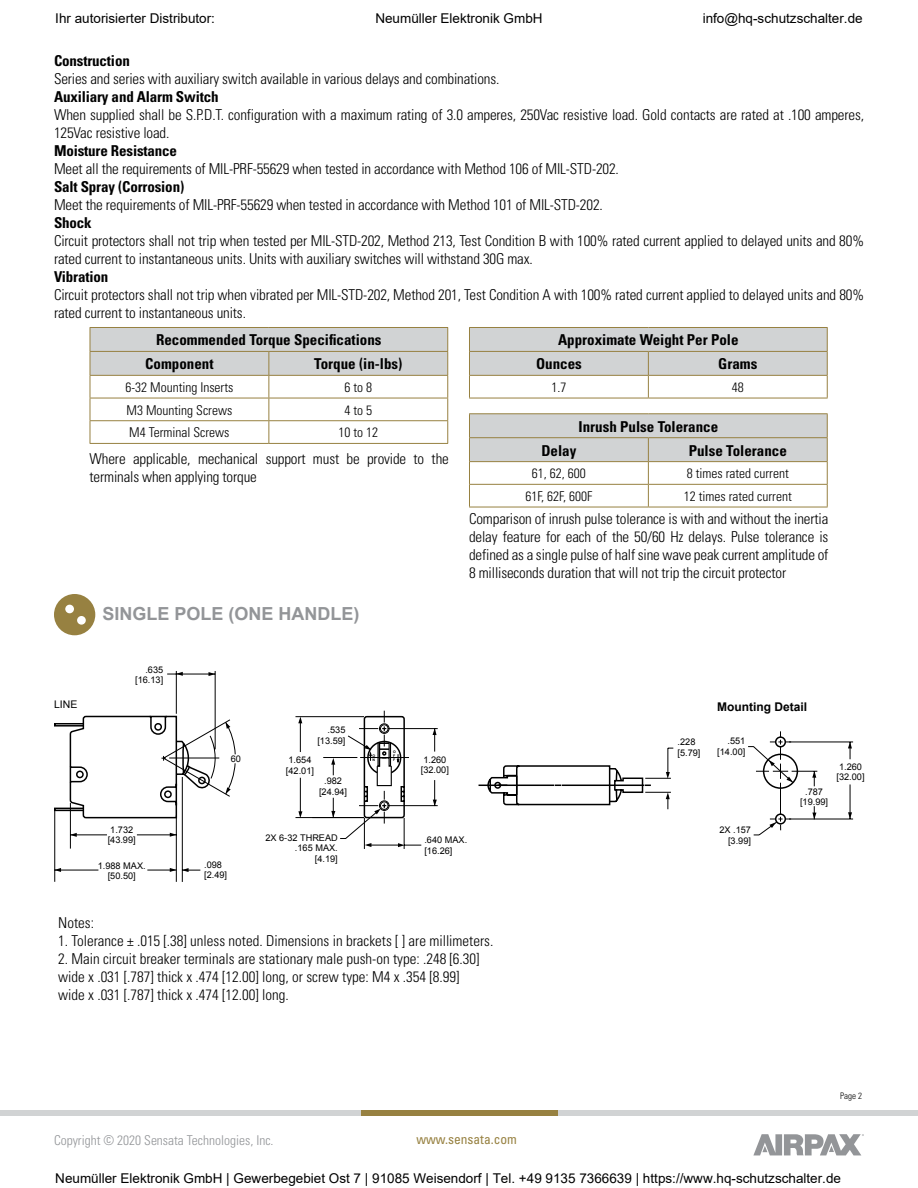
<style>
.page{position:relative;width:918px;height:1188px;background:#fff}
.page>*{position:absolute;margin:0;border:0;box-sizing:border-box;transform-origin:0 0}
.t1{font:700 18px "Arial";color:#939598}
.t2{font:300 condensed 15px/18px "Univers";letter-spacing:-.01em;color:#000}
.t3{font:700 condensed 15px/24px "Univers";color:#000}
.t4{font:13.5px "Arial";color:#000}
.t5{font:300 condensed 13.5px "Univers";color:#000}
.t6{font:300 condensed 13.5px "Univers";color:#939598}
.t7{font:condensed 13.5px "Univers";color:#978141}
.t8{font:700 12px "Arial";color:#000}
.t9{font:10.5px "Arial";color:#000}
.t10{font:9.15px/10.5px "Arial";color:#000}
.t11{font:300 condensed 9px "Univers";color:#000}
.t12{font:700 3.45px/3.9px "Arial";color:#000}
</style>
<div class="page">
<div style="left:0;top:1110px;width:918px;height:6px;background:#d1d3d4"></div>
<div style="left:361px;top:1110px;width:197px;height:6px;background:#978141"></div>
<hr style="left:388px;top:728px;width:50px;height:1px;background:#000">
<hr style="left:388px;top:805px;width:50px;height:1px;background:#000">
<hr style="left:295px;top:716px;width:69px;height:1px;background:#000">
<hr style="left:295px;top:817px;width:69px;height:1px;background:#000">
<hr style="left:300px;top:720px;width:1px;height:32px;background:#000">
<hr style="left:300px;top:778px;width:1px;height:37px;background:#000">
<hr style="left:323px;top:757px;width:34px;height:1px;background:#000">
<svg style="left:54px;top:671px;width:182px;height:211px"></svg>
<svg style="left:433px;top:780px;width:4px;height:26px"></svg>
<svg style="left:433px;top:728px;width:4px;height:24px"></svg>
<svg style="left:298px;top:811px;width:4px;height:7px"></svg>
<svg style="left:298px;top:717px;width:4px;height:6px"></svg>
<svg style="left:331px;top:711px;width:91px;height:138px"></svg>
<svg style="left:479px;top:748px;width:194px;height:61px"></svg>
<hr style="left:789px;top:742px;width:64px;height:1px;background:#000">
<hr style="left:789px;top:819px;width:64px;height:1px;background:#000">
<hr style="left:850px;top:784px;width:1px;height:35px;background:#000">
<svg style="left:848px;top:812px;width:4px;height:7px"></svg>
<svg style="left:848px;top:742px;width:4px;height:17px"></svg>
<svg style="left:748px;top:731px;width:70px;height:105px"></svg>
<svg style="left:90px;top:327px;width:358px;height:116px"></svg>
<hr style="left:90px;top:398px;width:179px;height:1px;background:#978141">
<hr style="left:269px;top:398px;width:179px;height:1px;background:#978141">
<hr style="left:90px;top:420px;width:179px;height:1px;background:#978141">
<hr style="left:269px;top:420px;width:179px;height:1px;background:#978141">
<hr style="left:90px;top:443px;width:179px;height:1px;background:#978141">
<hr style="left:269px;top:443px;width:179px;height:1px;background:#978141">
<svg style="left:469px;top:327px;width:359px;height:71px"></svg>
<hr style="left:469px;top:398px;width:179px;height:1px;background:#978141">
<hr style="left:648px;top:398px;width:180px;height:1px;background:#978141">
<hr style="left:469px;top:413px;width:179px;height:1px;background:#978141">
<hr style="left:648px;top:413px;width:180px;height:1px;background:#978141">
<svg style="left:469px;top:414px;width:359px;height:93px"></svg>
<hr style="left:469px;top:484px;width:179px;height:1px;background:#978141">
<hr style="left:648px;top:484px;width:180px;height:1px;background:#978141">
<hr style="left:469px;top:507px;width:179px;height:1px;background:#978141">
<hr style="left:648px;top:507px;width:180px;height:1px;background:#978141">
<div style="left:54px;top:594px;width:41px;height:41px;background:#978141;border-radius:50%"></div>
<div style="left:65px;top:605px;width:9px;height:8px;background:#fff;border-radius:50%"></div>
<div style="left:77px;top:616px;width:9px;height:9px;background:#fff;border-radius:50%"></div>
<svg style="left:753px;top:1134px;width:111px;height:21px"></svg>
<p class="t4" style="left:55px;top:9px;width:161px">Ihr autorisierter Distributor:</p>
<p class="t4" style="left:375px;top:9px;width:169px">Neumüller Elektronik GmbH</p>
<p class="t4" style="left:703px;top:9px;width:162px">info@hq-schutzschalter.de</p>
<p class="t3" style="left:54px;top:49px;width:77px">Construction</p>
<p class="t2" style="left:54px;top:70px;width:447px">Series and series with auxiliary switch available in various delays and combinations.</p>
<p class="t3" style="left:54px;top:85px;width:166px">Auxiliary and Alarm Switch</p>
<p class="t2" style="left:54px;top:106px;width:812px">When supplied shall be S.P.D.T. configuration with a maximum rating of 3.0 amperes, 250Vac resistive load. Gold contacts are rated at .100 amperes,<br>125Vac resistive load.</p>
<p class="t3" style="left:54px;top:139px;width:125px">Moisture Resistance</p>
<p class="t2" style="left:54px;top:160px;width:566px">Meet all the requirements of MIL-PRF-55629 when tested in accordance with Method 106 of MIL-STD-202.</p>
<p class="t3" style="left:54px;top:175px;width:132px">Salt Spray (Corrosion)</p>
<p class="t2" style="left:54px;top:196px;width:550px">Meet the requirements of MIL-PRF-55629 when tested in accordance with Method 101 of MIL-STD-202.</p>
<p class="t3" style="left:54px;top:211px;width:39px">Shock</p>
<p class="t2" style="left:54px;top:232px;width:812px">Circuit protectors shall not trip when tested per MIL-STD-202, Method 213, Test Condition B with 100% rated current applied to delayed units and 80% rated current to instantaneous units. Units with auxiliary switches will withstand 30G max.</p>
<p class="t3" style="left:54px;top:265px;width:56px">Vibration</p>
<p class="t2" style="left:54px;top:286px;width:812px">Circuit protectors shall not trip when vibrated per MIL-STD-202, Method 201, Test Condition A with 100% rated current applied to delayed units and 80% rated current to instantaneous units.</p>
<p class="t3" style="left:145px;top:328px;width:238px;text-indent:11px">Recommended Torque Specifications<br>Component</p>
<p class="t3" style="left:536px;top:328px;width:204px;text-indent:22px">Approximate Weight Per Pole<br>Ounces</p>
<p class="t3" style="left:314px;top:352px;width:90px">Torque (in-lbs)</p>
<p class="t3" style="left:718px;top:352px;width:41px">Grams</p>
<p class="t5" style="left:125px;top:379px;width:109px">6-32 Mounting Inserts</p>
<p class="t5" style="left:344px;top:379px;width:29px">6 to 8</p>
<p class="t5" style="left:127px;top:402px;width:107px">M3 Mounting Screws</p>
<p class="t5" style="left:344px;top:402px;width:29px">4 to 5</p>
<p class="t5" style="left:129px;top:425px;width:102px">M4 Terminal Screws</p>
<p class="t5" style="left:338px;top:425px;width:41px">10 to 12</p>
<p class="t2" style="left:90px;top:449px;width:361px">Where applicable, mechanical support must be provide to the terminals when applying torque</p>
<p class="t1" style="left:102px;top:602px;width:259px">SINGLE POLE (ONE HANDLE)</p>
<p class="t5" style="left:551px;top:379px;width:16px">1.7</p>
<p class="t5" style="left:732px;top:379px;width:13px">48</p>
<p class="t3" style="left:579px;top:414px;width:141px">Inrush Pulse Tolerance</p>
<p class="t3" style="left:541px;top:438px;width:36px">Delay</p>
<p class="t3" style="left:689px;top:438px;width:100px">Pulse Tolerance</p>
<p class="t5" style="left:532px;top:465px;width:55px">61, 62, 600</p>
<p class="t5" style="left:687px;top:465px;width:103px">8 times rated current</p>
<p class="t5" style="left:525px;top:488px;width:68px">61F, 62F, 600F</p>
<p class="t5" style="left:684px;top:488px;width:109px">12 times rated current</p>
<p class="t2" style="left:469px;top:509px;width:361px;text-align:justify">Comparison of inrush pulse tolerance is with and without the inertia delay feature for each of the 50/60 Hz delays. Pulse tolerance is defined as a single pulse of half sine wave peak current amplitude of 8 milliseconds duration that will not trip the circuit protector</p>
<p class="t9" style="left:54px;top:697px;width:25px">LINE</p>
<p class="t10" style="left:135px;top:664px;width:30px;text-align:right">.635 [16.13]</p>
<p class="t10" style="left:108px;top:824px;width:30px">1.732 [43.99]</p>
<p class="t10" style="left:98px;top:861px;width:49px;text-align:center">1.988 MAX. [50.50]</p>
<p class="t10" style="left:231px;top:754px;width:12px">60</p>
<p class="t10" style="left:204px;top:859px;width:24px">.098 [2.49]</p>
<p class="t10" style="left:317px;top:725px;width:30px;text-align:right">.535 [13.59]</p>
<p class="t10" style="left:286px;top:755px;width:30px">1.654 [42.01]</p>
<p class="t10" style="left:319px;top:776px;width:30px;text-align:center">.982 [24.94]</p>
<p class="t10" style="left:265px;top:832px;width:74px;text-align:right">2X 6-32 THREAD .165 MAX.<br>[4.19]</p>
<p class="t12" style="left:373px;top:754px;width:4px">O<br>N</p>
<p class="t12" style="left:393px;top:750px;width:4px">O<br>F<br>F</p>
<p class="t10" style="left:421px;top:755px;width:30px">1.260 [32.00]</p>
<p class="t10" style="left:424px;top:835px;width:44px">.640 MAX. [16.26]</p>
<p class="t2" style="left:58px;top:914px;width:37px">Notes:</p>
<p class="t2" style="left:58px;top:932px;width:437px">1. Tolerance ± .015 [.38] unless noted. Dimensions in brackets [ ] are millimeters.</p>
<p class="t2" style="left:58px;top:950px;width:423px">2. Main circuit breaker terminals are stationary male push-on type: .248 [6.30] wide x .031 [.787] thick x .474 [12.00] long, or screw type: M4 x .354 [8.99] wide x .031 [.787] thick x .474 [12.00] long.</p>
<p class="t10" style="left:678px;top:737px;width:24px">.228 [5.79]</p>
<p class="t8" style="left:717px;top:699px;width:92px">Mounting Detail</p>
<p class="t10" style="left:717px;top:736px;width:30px;text-align:right">.551 [14.00]</p>
<p class="t10" style="left:719px;top:825px;width:33px;text-align:right">2X .157 [3.99]</p>
<p class="t10" style="left:800px;top:787px;width:30px;text-align:center">.787 [19.99]</p>
<p class="t10" style="left:837px;top:762px;width:30px">1.260 [32.00]</p>
<p class="t6" style="left:54px;top:1132px;width:221px">Copyright © 2020 Sensata Technologies, Inc.</p>
<p class="t7" style="left:416px;top:1131px;width:102px">www.sensata.com</p>
<p class="t11" style="left:840px;top:1090px;width:23px">Page 2</p>
<p class="t4" style="left:55px;top:1169px;width:787px">Neumüller Elektronik GmbH | Gewerbegebiet Ost 7 | 91085 Weisendorf | Tel. +49 9135 7366639 | https://www.hq-schutzschalter.de</p>
</div>
